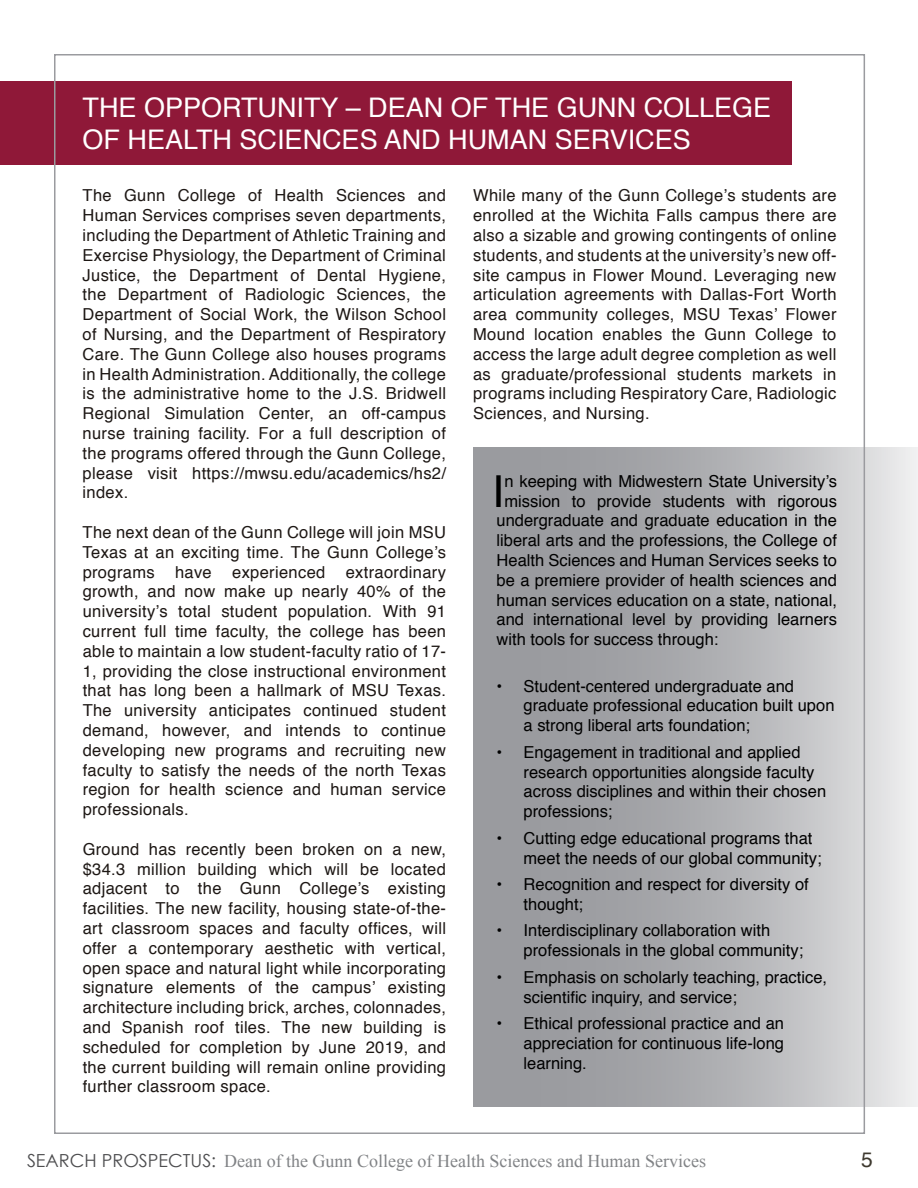
<style>
.page{position:relative;width:918px;height:1188px;background:#fff}
.page>*{position:absolute;margin:0;border:0;box-sizing:border-box;transform-origin:0 0}
.t1{font:44.1px "Helvetica";color:#000}
.t2{font:27px/32.4px "Helvetica";color:#fff}
.t3{font:21px "Helvetica";color:#3d382e}
.t4{font:18px "Times New Roman";color:#818386}
.t5{font:16.5px/19.8px "Helvetica";letter-spacing:.02em;color:#1d1714;text-align:justify}
.t6{font:16.5px/19.8px "Helvetica";color:#000}
.s1{font-family:"Century Gothic";color:#4d4d4f}
</style>
<div class="page">
<div style="left:1px;top:81px;width:791px;height:84px;background:#8f1838"></div>
<svg style="left:473px;top:447px;width:445px;height:660px"></svg>
<h2 class="t2" style="left:83px;top:92px;width:690px">THE OPPORTUNITY – DEAN OF THE GUNN COLLEGE<br>OF HEALTH SCIENCES AND HUMAN SERVICES</h2>
<p class="t5" style="left:83px;top:186px;width:365px">The Gunn College of Health Sciences and Human Services comprises seven departments, including the Department of Athletic Training and Exercise Physiology, the Department of Criminal Justice, the Department of Dental Hygiene, the Department of Radiologic Sciences, the Department of Social Work, the Wilson School of Nursing, and the Department of Respiratory Care. The Gunn College also houses programs in Health Administration. Additionally, the college is the administrative home to the J.S. Bridwell Regional Simulation Center, an off-campus nurse training facility. For a full description of the programs offered through the Gunn College, please visit https://mwsu.edu/academics/hs2/ index.</p>
<p class="t5" style="left:83px;top:523px;width:365px">The next dean of the Gunn College will join MSU Texas at an exciting time. The Gunn College’s programs have experienced extraordinary growth, and now make up nearly 40% of the university’s total student population. With 91 current full time faculty, the college has been able to maintain a low student-faculty ratio of 17- 1, providing the close instructional environment that has long been a hallmark of MSU Texas.<br>The university anticipates continued student demand, however, and intends to continue developing new programs and recruiting new faculty to satisfy the needs of the north Texas region for health science and human service professionals.</p>
<p class="t5" style="left:83px;top:840px;width:365px">Ground has recently been broken on a new, $34.3 million building which will be located adjacent to the Gunn College’s existing facilities. The new facility, housing state-of-the&shy;art classroom spaces and faculty offices, will offer a contemporary aesthetic with vertical, open space and natural light while incorporating signature elements of the campus’ existing architecture including brick, arches, colonnades, and Spanish roof tiles. The new building is scheduled for completion by June 2019, and the current building will remain online providing further classroom space.</p>
<p class="t5" style="left:473px;top:186px;width:365px">While many of the Gunn College’s students are enrolled at the Wichita Falls campus there are also a sizable and growing contingents of online students, and students at the university’s new off&shy;site campus in Flower Mound. Leveraging new articulation agreements with Dallas-Fort Worth area community colleges, MSU Texas’ Flower Mound location enables the Gunn College to access the large adult degree completion as well as graduate/professional students markets in programs including Respiratory Care, Radiologic Sciences, and Nursing.</p>
<h1 class="t1" style="left:492px;top:457px;width:14px">I</h1>
<p class="t6" style="left:505px;top:472px;width:334px">n keeping with Midwestern State University’s</p>
<p class="t6" style="left:505px;top:491px;width:334px">mission to provide students with rigorous</p>
<p class="t6" style="left:497px;top:511px;width:342px">undergraduate and graduate education in the</p>
<p class="t6" style="left:497px;top:531px;width:342px">liberal arts and the professions, the College of</p>
<p class="t6" style="left:497px;top:551px;width:342px">Health Sciences and Human Services seeks to</p>
<p class="t6" style="left:497px;top:571px;width:342px">be a premiere provider of health sciences and</p>
<p class="t6" style="left:497px;top:590px;width:342px">human services education on a state, national,</p>
<p class="t6" style="left:497px;top:610px;width:342px">and international level by providing learners</p>
<p class="t6" style="left:497px;top:630px;width:223px">with tools for success through:</p>
<p class="t6" style="left:524px;top:676px;width:312px;text-indent:-27px">• Student-centered undergraduate and graduate professional education built upon a strong liberal arts foundation;</p>
<p class="t6" style="left:524px;top:743px;width:304px;text-indent:-27px">• Engagement in traditional and applied research opportunities alongside faculty across disciplines and within their chosen professions;</p>
<p class="t6" style="left:524px;top:829px;width:300px;text-indent:-27px">• Cutting edge educational programs that meet the needs of our global community;</p>
<p class="t6" style="left:524px;top:875px;width:287px;text-indent:-27px">• Recognition and respect for diversity of thought;</p>
<p class="t6" style="left:524px;top:921px;width:281px;text-indent:-27px">• Interdisciplinary collaboration with professionals in the global community;</p>
<p class="t6" style="left:524px;top:968px;width:305px;text-indent:-27px">• Emphasis on scholarly teaching, practice, scientific inquiry, and service;</p>
<p class="t6" style="left:524px;top:1014px;width:262px;text-align:justify;text-indent:-27px">• Ethical professional practice and an appreciation for continuous life-long learning.</p>
<p class="t4" style="left:27px;top:1149px;width:681px"><span class="s1">SEARCH PROSPECTUS:</span> Dean of the Gunn College of Health Sciences and Human Services</p>
<p class="t3" style="left:861px;top:1144px;width:13px">5</p>
</div>
